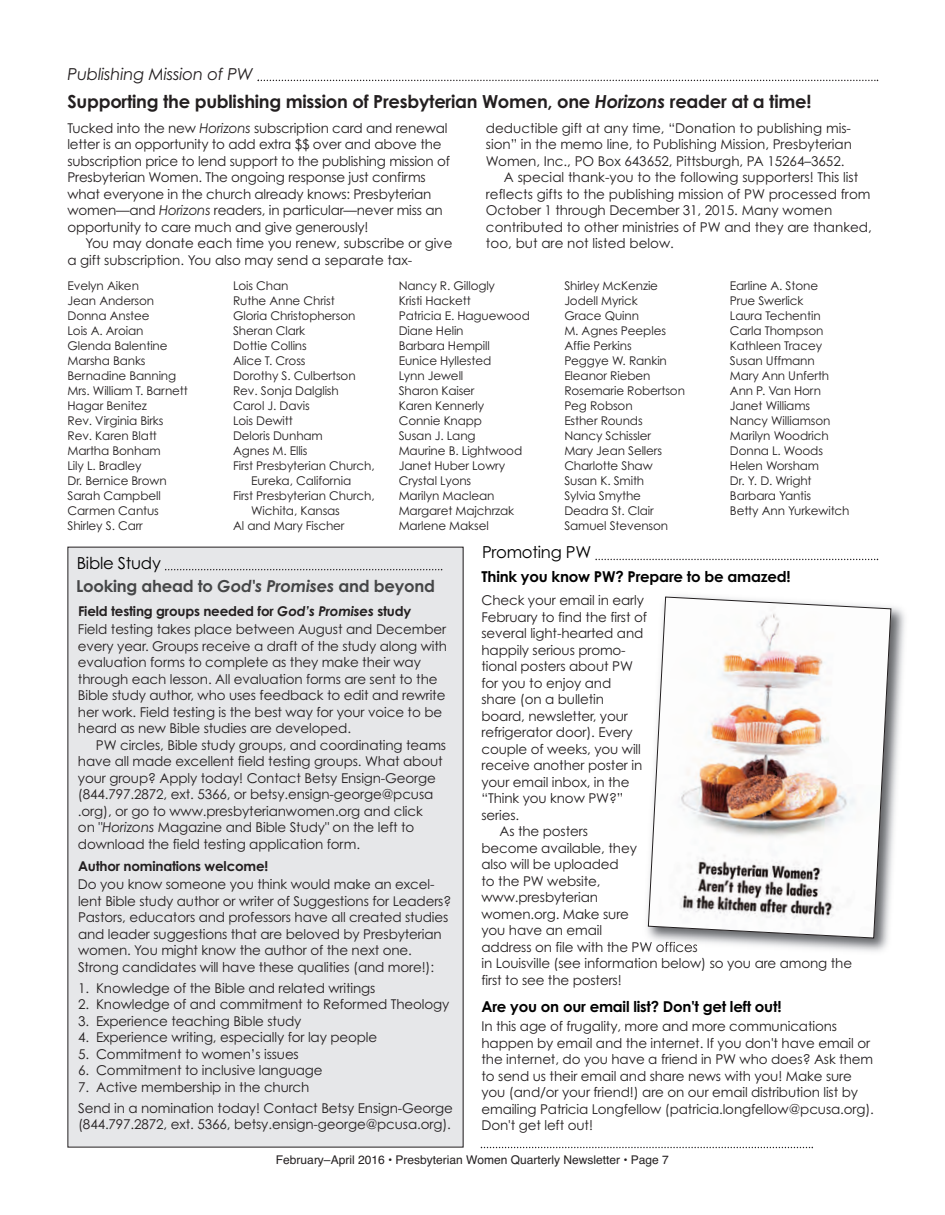
<style>
.page{position:relative;width:945px;height:1215px;background:#fff}
.page>*{position:absolute;margin:0;border:0;box-sizing:border-box;transform-origin:0 0}
.t1{font:700 18px "Century Gothic";letter-spacing:-.015em;color:#231f20}
.t2{font:700 16.5px "Century Gothic";letter-spacing:-.015em;color:#454647}
.t3{font:italic 16.5px "Century Gothic";letter-spacing:-.01em;color:#231f20}
.t4{font:16.5px "Century Gothic";letter-spacing:-.015em;color:#000}
.t5{font:700 15px "Century Gothic";letter-spacing:-.015em;color:#000}
.t6{font:13.5px/16.5px "Century Gothic";letter-spacing:-.01em;color:#231f20}
.t7{font:700 13.5px "Century Gothic";letter-spacing:-.015em;color:#231f20}
.t8{font:12px/15px "Century Gothic";letter-spacing:-.01em;color:#231f20}
.t9{font:12px "Helvetica";color:#231f20}
.s1{font-style:italic}
.s2{font-weight:700}
.s3{font-weight:700;font-style:italic}
</style>
<div class="page">
<svg style="left:258px;top:80px;width:620px;height:1px"></svg>
<div style="left:68px;top:547px;width:395px;height:600px;background:#e6e7e9"></div>
<svg style="left:165px;top:569px;width:277px;height:1px"></svg>
<svg style="left:595px;top:559px;width:283px;height:1px"></svg>
<img style="left:641px;top:595px;width:264px;height:357px">
<img style="left:648px;top:596px;width:244px;height:343px">
<svg style="left:481px;top:1147px;width:332px;height:1px"></svg>
<p class="t3" style="left:68px;top:65px;width:187px">Publishing Mission of PW</p>
<h1 class="t1" style="left:68px;top:91px;width:745px">Supporting the publishing mission of Presbyterian Women, one <span class="s1">Horizons</span> reader at a time!</h1>
<p class="t6" style="left:67px;top:120px;width:384px">Tucked into the new <span class="s1">Horizons</span> subscription card and renewal letter is an opportunity to add extra $$ over and above the subscription price to lend support to the publishing mission of Presbyterian Women. The ongoing response just confirms what everyone in the church already knows: Presbyterian women—and <span class="s1">Horizons</span> readers, in particular—never miss an opportunity to care much and give generously!</p>
<p class="t6" style="left:67px;top:235px;width:387px;text-indent:18px">You may donate each time you renew, subscribe or give a gift subscription. You also may send a separate tax-</p>
<p class="t6" style="left:486px;top:120px;width:367px">deductible gift at any time, “Donation to publishing mis-</p>
<p class="t6" style="left:486px;top:136px;width:368px">sion” in the memo line, to Publishing Mission, Presbyterian</p>
<p class="t6" style="left:486px;top:153px;width:360px">Women, Inc., PO Box 643652, Pittsburgh, PA 15264–3652.</p>
<p class="t6" style="left:504px;top:169px;width:356px">A special thank-you to the following supporters! This list</p>
<p class="t6" style="left:486px;top:186px;width:386px">reflects gifts to the publishing mission of PW processed from</p>
<p class="t6" style="left:486px;top:202px;width:348px">October 1 through December 31, 2015. Many women</p>
<p class="t6" style="left:486px;top:219px;width:387px">contributed to other ministries of PW and they are thanked,</p>
<p class="t6" style="left:486px;top:235px;width:190px">too, but are not listed below.</p>
<p class="t8" style="left:68px;top:278px;width:122px">Evelyn Aiken<br>Jean Anderson<br>Donna Anstee<br>Lois A. Aroian<br>Glenda Balentine<br>Marsha Banks<br>Bernadine Banning<br>Mrs. William T. Barnett<br>Hagar Benitez<br>Rev. Virginia Birks<br>Rev. Karen Blatt<br>Martha Bonham<br>Lily L. Bradley<br>Dr. Bernice Brown<br>Sarah Campbell<br>Carmen Cantus<br>Shirley S. Carr</p>
<p class="t8" style="left:233px;top:278px;width:57px">Lois Chan</p>
<p class="t8" style="left:233px;top:293px;width:103px">Ruthe Anne Christ</p>
<p class="t8" style="left:233px;top:308px;width:124px">Gloria Christopherson</p>
<p class="t8" style="left:233px;top:323px;width:74px">Sheran Clark</p>
<p class="t8" style="left:233px;top:338px;width:75px">Dottie Collins</p>
<p class="t8" style="left:233px;top:353px;width:74px">Alice T. Cross</p>
<p class="t8" style="left:233px;top:368px;width:124px">Dorothy S. Culbertson</p>
<p class="t8" style="left:233px;top:383px;width:107px">Rev. Sonja Dalglish</p>
<p class="t8" style="left:233px;top:398px;width:78px">Carol J. Davis</p>
<p class="t8" style="left:233px;top:413px;width:61px">Lois Dewitt</p>
<p class="t8" style="left:233px;top:428px;width:91px">Deloris Dunham</p>
<p class="t8" style="left:233px;top:443px;width:76px">Agnes M. Ellis</p>
<p class="t8" style="left:233px;top:458px;width:143px">First Presbyterian Church,</p>
<p class="t8" style="left:251px;top:473px;width:102px">Eureka, California</p>
<p class="t8" style="left:233px;top:488px;width:143px">First Presbyterian Church,</p>
<p class="t8" style="left:251px;top:503px;width:90px">Wichita, Kansas</p>
<p class="t8" style="left:233px;top:518px;width:113px">Al and Mary Fischer</p>
<p class="t8" style="left:399px;top:278px;width:133px">Nancy R. Gillogly<br>Kristi Hackett<br>Patricia E. Haguewood<br>Diane Helin<br>Barbara Hempill<br>Eunice Hyllested<br>Lynn Jewell<br>Sharon Kaiser<br>Karen Kennerly<br>Connie Knapp<br>Susan J. Lang<br>Maurine B. Lightwood<br>Janet Huber Lowry<br>Crystal Lyons<br>Marilyn Maclean<br>Margaret Majchrzak<br>Marlene Maksel</p>
<p class="t8" style="left:564px;top:278px;width:122px">Shirley McKenzie<br>Jodell Myrick<br>Grace Quinn<br>M. Agnes Peeples<br>Affie Perkins<br>Peggye W. Rankin<br>Eleanor Rieben<br>Rosemarie Robertson<br>Peg Robson<br>Esther Rounds<br>Nancy Schissler<br>Mary Jean Sellers<br>Charlotte Shaw<br>Susan K. Smith<br>Sylvia Smythe<br>Deadra St. Clair<br>Samuel Stevenson</p>
<p class="t8" style="left:730px;top:278px;width:121px">Earline A. Stone<br>Prue Swerlick<br>Laura Techentin<br>Carla Thompson<br>Kathleen Tracey<br>Susan Uffmann<br>Mary Ann Unferth<br>Ann P. Van Horn<br>Janet Williams<br>Nancy Williamson<br>Marilyn Woodrich<br>Donna L. Woods<br>Helen Worsham<br>Dr. Y. D. Wright<br>Barbara Yantis<br>Betty Ann Yurkewitch</p>
<p class="t4" style="left:482px;top:543px;width:111px">Promoting PW</p>
<p class="t4" style="left:77px;top:553px;width:86px">Bible Study</p>
<p class="t5" style="left:482px;top:568px;width:311px">Think you know PW? Prepare to be amazed!</p>
<p class="t2" style="left:76px;top:577px;width:360px">Looking ahead to <span class="s1">God's Promises</span> and beyond</p>
<p class="t6" style="left:482px;top:592px;width:164px">Check your email in early</p>
<p class="t6" style="left:482px;top:609px;width:167px">February to find the first of</p>
<p class="t6" style="left:482px;top:625px;width:163px">several light-hearted and</p>
<p class="t6" style="left:482px;top:642px;width:146px">happily serious promo-</p>
<p class="t6" style="left:482px;top:658px;width:153px">tional posters about PW</p>
<p class="t6" style="left:482px;top:675px;width:131px">for you to enjoy and</p>
<p class="t6" style="left:482px;top:691px;width:124px">share (on a bulletin</p>
<p class="t6" style="left:482px;top:708px;width:148px">board, newsletter, your</p>
<p class="t6" style="left:482px;top:724px;width:153px">refrigerator door). Every</p>
<p class="t6" style="left:482px;top:741px;width:161px">couple of weeks, you will</p>
<p class="t6" style="left:482px;top:757px;width:162px">receive another poster in</p>
<p class="t6" style="left:482px;top:774px;width:149px">your email inbox, in the</p>
<p class="t6" style="left:482px;top:790px;width:143px">“Think you know PW?”</p>
<p class="t6" style="left:482px;top:807px;width:39px">series.</p>
<p class="t6" style="left:499px;top:823px;width:90px">As the posters</p>
<p class="t6" style="left:482px;top:840px;width:157px">become available, they</p>
<p class="t6" style="left:482px;top:856px;width:139px">also will be uploaded</p>
<p class="t6" style="left:482px;top:873px;width:121px">to the PW website,</p>
<p class="t6" style="left:482px;top:889px;width:118px">www.presbyterian</p>
<p class="t6" style="left:482px;top:906px;width:149px">women.org. Make sure</p>
<p class="t6" style="left:482px;top:922px;width:122px">you have an email</p>
<p class="t6" style="left:482px;top:939px;width:218px">address on file with the PW offices</p>
<p class="t6" style="left:482px;top:955px;width:372px">in Louisville (see information below) so you are among the</p>
<p class="t6" style="left:482px;top:972px;width:142px">first to see the posters!</p>
<p class="t5" style="left:482px;top:998px;width:302px">Are you on our email list? Don't get left out!</p>
<p class="t6" style="left:482px;top:1018px;width:394px">In this age of frugality, more and more communications happen by email and the internet. If you don't have email or the internet, do you have a friend in PW who does? Ask them to send us their email and share news with you! Make sure you (and/or your friend!) are on our email distribution list by emailing Patricia Longfellow (patricia.longfellow@pcusa.org).<br>Don't get left out!</p>
<p class="t9" style="left:276px;top:1153px;width:394px">February–April 2016 • Presbyterian Women Quarterly Newsletter • Page 7</p>
<p class="t6" style="left:78px;top:602px;width:370px;line-height:18px"><span class="s2">Field testing groups needed for</span> <span class="s3">God’s Promises</span> <span class="s2">study<br></span>Field testing takes place between August and December</p>
<p class="t6" style="left:78px;top:638px;width:371px">every year. Groups receive a draft of the study along with evaluation forms to complete as they make their way through each lesson. All evaluation forms are sent to the Bible study author, who uses feedback to edit and rewrite her work. Field testing is the best way for your voice to be heard as new Bible studies are developed.</p>
<p class="t6" style="left:78px;top:737px;width:370px;text-indent:18px">PW circles, Bible study groups, and coordinating teams have all made excellent field testing groups. What about your group? Apply today! Contact Betsy Ensign-George (844.797.2872, ext. 5366, or betsy.ensign-george@pcusa .org), or go to www.presbyterianwomen.org and click<br>on "<span class="s1">Horizons</span> Magazine and Bible Study" on the left to download the field testing application form.</p>
<p class="t7" style="left:78px;top:859px;width:192px">Author nominations welcome!</p>
<p class="t6" style="left:78px;top:876px;width:375px">Do you know someone you think would make an excel&shy;lent Bible study author or writer of Suggestions for Leaders?<br>Pastors, educators and professors have all created studies and leader suggestions that are beloved by Presbyterian women. You might know the author of the next one.<br>Strong candidates will have these qualities (and more!):</p>
<p class="t6" style="left:78px;top:980px;width:299px">1. Knowledge of the Bible and related writings</p>
<p class="t6" style="left:78px;top:996px;width:373px">2. Knowledge of and commitment to Reformed Theology</p>
<p class="t6" style="left:78px;top:1013px;width:225px">3. Experience teaching Bible study</p>
<p class="t6" style="left:78px;top:1029px;width:301px">4. Experience writing, especially for lay people</p>
<p class="t6" style="left:78px;top:1046px;width:222px">5. Commitment to women’s issues</p>
<p class="t6" style="left:78px;top:1062px;width:246px">6. Commitment to inclusive language</p>
<p class="t6" style="left:78px;top:1076px;width:376px;line-height:21px">7. Active membership in the church<br>Send in a nomination today! Contact Betsy Ensign-George</p>
<p class="t6" style="left:78px;top:1116px;width:374px">(844.797.2872, ext. 5366, betsy.ensign-george@pcusa.org).</p>
</div>
